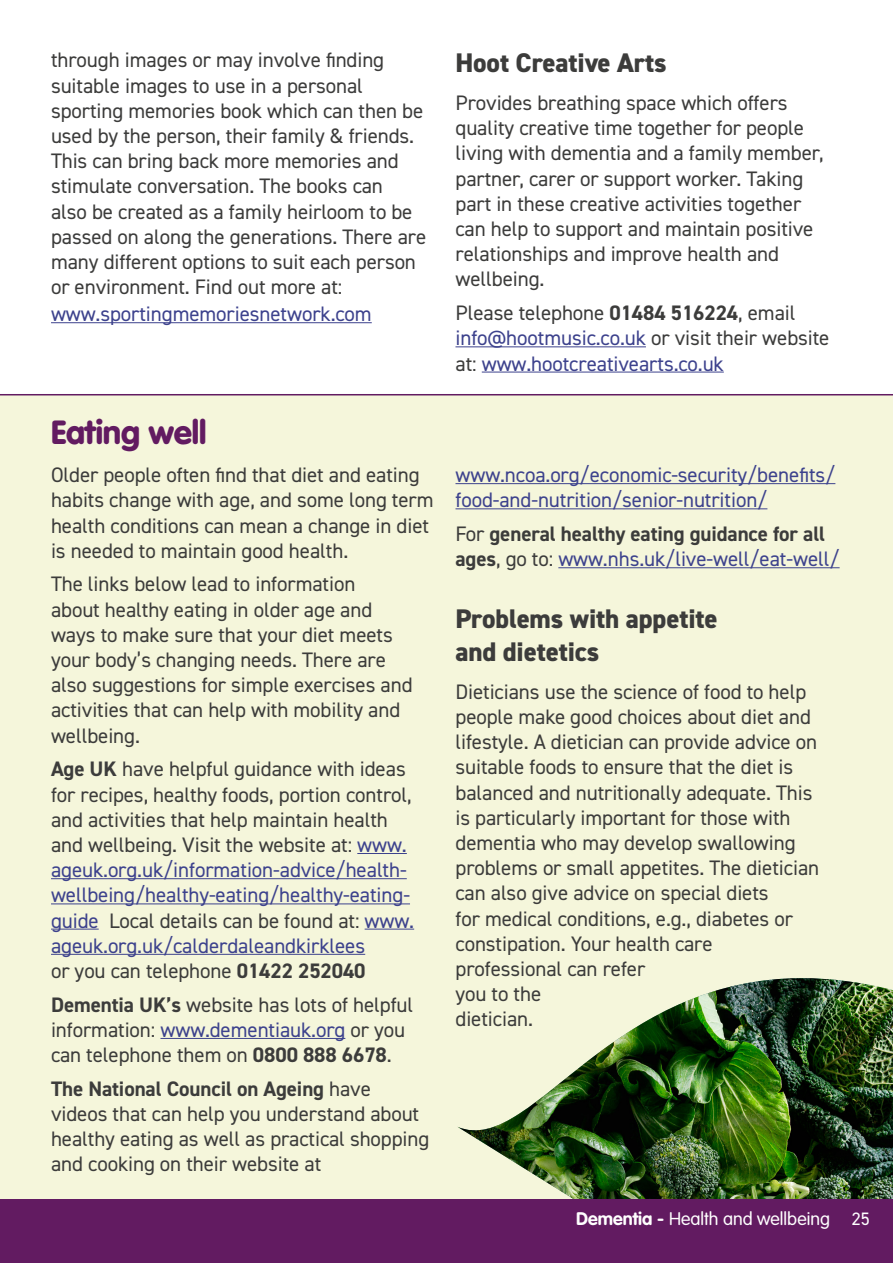
<style>
.page{position:relative;width:893px;height:1263px;background:#fff}
.page>*{position:absolute;margin:0;border:0;box-sizing:border-box;transform-origin:0 0}
.t1{font:900 33px "VAG Rounded Std";letter-spacing:-.005em;color:#621b61}
.t2{font:800 27px/32.4px "DIN2014";letter-spacing:-.005em;color:#3c3c3b}
.t3{font:21px/25.2px "DIN2014";letter-spacing:-.005em;color:#3c3c3b}
.t4{font:21px/25.2px "DIN2014";letter-spacing:-.005em;color:#3d428d}
.t5{font:700 21px/25.2px "DIN2014";letter-spacing:-.005em;color:#3c3c3b}
.t6{font:300 18px "VAG Rounded Std";color:#fff}
.s1{font-weight:700}
.s2{color:#3d428d}
.s3{color:#3c3c3b}
.s4{font-weight:700;color:#3c3c3b}
.s5{font-weight:400}
.s6{font-weight:400;color:#3d428d}
.s7{font-family:"DIN2014";font-weight:400}
</style>
<div class="page">
<div style="left:0;top:394px;width:893px;height:805px;background:#f5f6db"></div>
<hr style="left:0;top:394px;width:893px;height:1px;background:#621b61">
<hr style="left:51px;top:322px;width:321px;height:1px;background:#3d428d">
<hr style="left:455px;top:346px;width:191px;height:1px;background:#3d428d">
<hr style="left:482px;top:372px;width:242px;height:1px;background:#3d428d">
<hr style="left:357px;top:853px;width:50px;height:1px;background:#3d428d">
<hr style="left:51px;top:878px;width:356px;height:1px;background:#3d428d">
<hr style="left:51px;top:903px;width:359px;height:1px;background:#3d428d">
<hr style="left:51px;top:929px;width:48px;height:1px;background:#3d428d">
<hr style="left:365px;top:929px;width:49px;height:1px;background:#3d428d">
<hr style="left:51px;top:954px;width:314px;height:1px;background:#3d428d">
<hr style="left:160px;top:1038px;width:185px;height:1px;background:#3d428d">
<hr style="left:455px;top:483px;width:380px;height:1px;background:#3d428d">
<hr style="left:455px;top:508px;width:312px;height:1px;background:#3d428d">
<hr style="left:558px;top:567px;width:282px;height:1px;background:#3d428d">
<img style="left:458px;top:978px;width:435px;height:221px">
<div style="left:0;top:1199px;width:893px;height:64px;background:#621b61"></div>
<p class="t3" style="left:51px;top:47px;width:377px">through images or may involve finding suitable images to use in a personal sporting memories book which can then be used by the person, their family &amp; friends.<br>This can bring back more memories and stimulate conversation. The books can<br>also be created as a family heirloom to be passed on along the generations. There are many different options to suit each person or environment. Find out more at:</p>
<p class="t4" style="left:51px;top:301px;width:322px">www.sportingmemoriesnetwork.com</p>
<h1 class="t1" style="left:51px;top:413px;width:157px">Eating well</h1>
<p class="t3" style="left:51px;top:462px;width:384px">Older people often find that diet and eating habits change with age, and some long term health conditions can mean a change in diet is needed to maintain good health.</p>
<p class="t3" style="left:51px;top:571px;width:363px">The links below lead to information<br>about healthy eating in older age and ways to make sure that your diet meets your body’s changing needs. There are also suggestions for simple exercises and activities that can help with mobility and wellbeing.</p>
<p class="t3" style="left:51px;top:756px;width:365px"><span class="s1">Age UK</span> have helpful guidance with ideas for recipes, healthy foods, portion control, and activities that help maintain health and wellbeing. Visit the website at: <span class="s2">www. ageuk.org.uk/information-advice/health&shy;wellbeing/healthy-eating/healthy-eating&shy;guide</span> Local details can be found at: <span class="s2">www. ageuk.org.uk/calderdaleandkirklees<br></span>or you can telephone <span class="s1">01422 252040</span></p>
<p class="t3" style="left:51px;top:991px;width:364px"><span class="s1">Dementia UK’s</span> website has lots of helpful information: <span class="s2">www.dementiauk.org</span> or you can telephone them on <span class="s1">0800 888 6678</span>.</p>
<p class="t3" style="left:51px;top:1075px;width:380px"><span class="s1">The National Council on Ageing</span> have videos that can help you understand about healthy eating as well as practical shopping and cooking on their website at</p>
<p class="t2" style="left:455px;top:47px;width:213px">Hoot Creative Arts</p>
<p class="t3" style="left:455px;top:90px;width:370px">Provides breathing space which offers quality creative time together for people living with dementia and a family member, partner, carer or support worker. Taking part in these creative activities together can help to support and maintain positive relationships and improve health and wellbeing.</p>
<p class="t4" style="left:455px;top:300px;width:376px"><span class="s3">Please telephone</span> <span class="s4">01484 516224</span><span class="s3">, email </span>info@hootmusic.co.uk <span class="s3">or visit their website at:</span> www.hootcreativearts.co.uk</p>
<p class="t4" style="left:455px;top:462px;width:381px">www.ncoa.org/economic-security/benefits/ food-and-nutrition/senior-nutrition/</p>
<p class="t5" style="left:455px;top:521px;width:386px"><span class="s5">For</span> general healthy eating guidance for all ages<span class="s5">, go to:</span> <span class="s6">www.nhs.uk/live-well/eat-well/</span></p>
<p class="t2" style="left:455px;top:603px;width:264px">Problems with appetite and dietetics</p>
<p class="t3" style="left:455px;top:678px;width:365px">Dieticians use the science of food to help people make good choices about diet and lifestyle. A dietician can provide advice on suitable foods to ensure that the diet is balanced and nutritionally adequate. This is particularly important for those with dementia who may develop swallowing problems or small appetites. The dietician can also give advice on special diets<br>for medical conditions, e.g., diabetes or constipation. Your health care professional can refer<br>you to the<br>dietician.</p>
<p class="t6" style="left:576px;top:1208px;width:295px"><span class="s1">Dementia -</span> Health and wellbeing <span class="s7">25</span></p>
</div>
